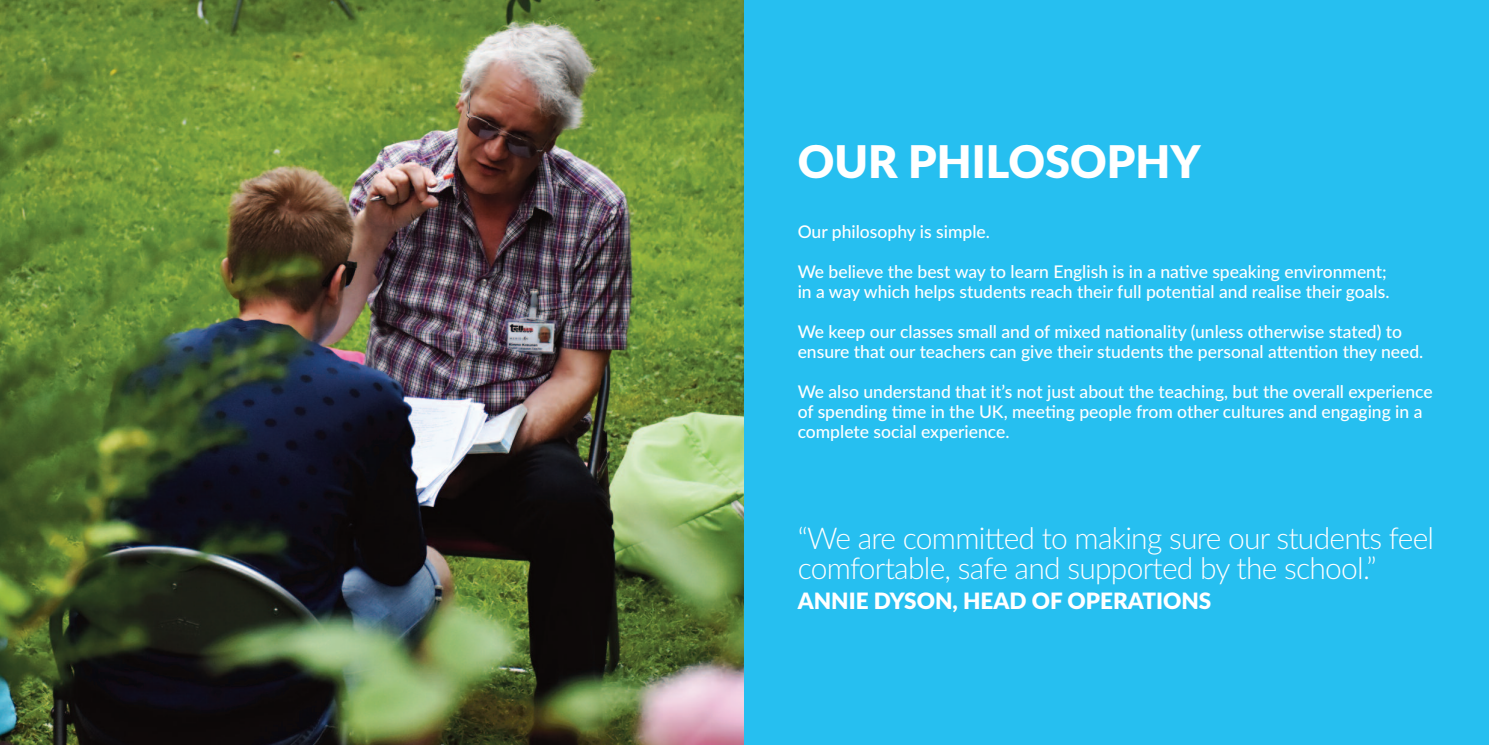
<style>
.page{position:relative;width:1489px;height:745px;background:#fff}
.page>*{position:absolute;margin:0;border:0;box-sizing:border-box;transform-origin:0 0}
.t1{font:900 45px "Lato";color:#fff}
.t2{font:300 30px/30px "Lato";letter-spacing:-.025em;color:#fff}
.t3{font:900 22.5px "Lato";color:#fff}
.t4{font:500 17.5px/20px "Lato";color:#fff}
</style>
<div class="page">
<img style="left:0;top:0;width:744px;height:744px">
<div style="left:744px;top:0;width:744px;height:744px;background:#26bff0"></div>
<h1 class="t1" style="left:797px;top:136px;width:404px">OUR PHILOSOPHY</h1>
<p class="t4" style="left:797px;top:222px;width:194px">Our philosophy is simple.</p>
<p class="t4" style="left:797px;top:262px;width:593px">We believe the best way to learn English is in a native speaking environment; in a way which helps students reach their full potential and realise their goals.</p>
<p class="t4" style="left:797px;top:322px;width:627px">We keep our classes small and of mixed nationality (unless otherwise stated) to ensure that our teachers can give their students the personal attention they need.</p>
<p class="t4" style="left:797px;top:382px;width:636px">We also understand that it’s not just about the teaching, but the overall experience of spending time in the UK, meeting people from other cultures and engaging in a complete social experience.</p>
<h2 class="t2" style="left:797px;top:523px;width:638px">“We are committed to making sure our students feel comfortable, safe and supported by the school.”</h2>
<p class="t3" style="left:797px;top:587px;width:415px">ANNIE DYSON, HEAD OF OPERATIONS</p>
</div>
